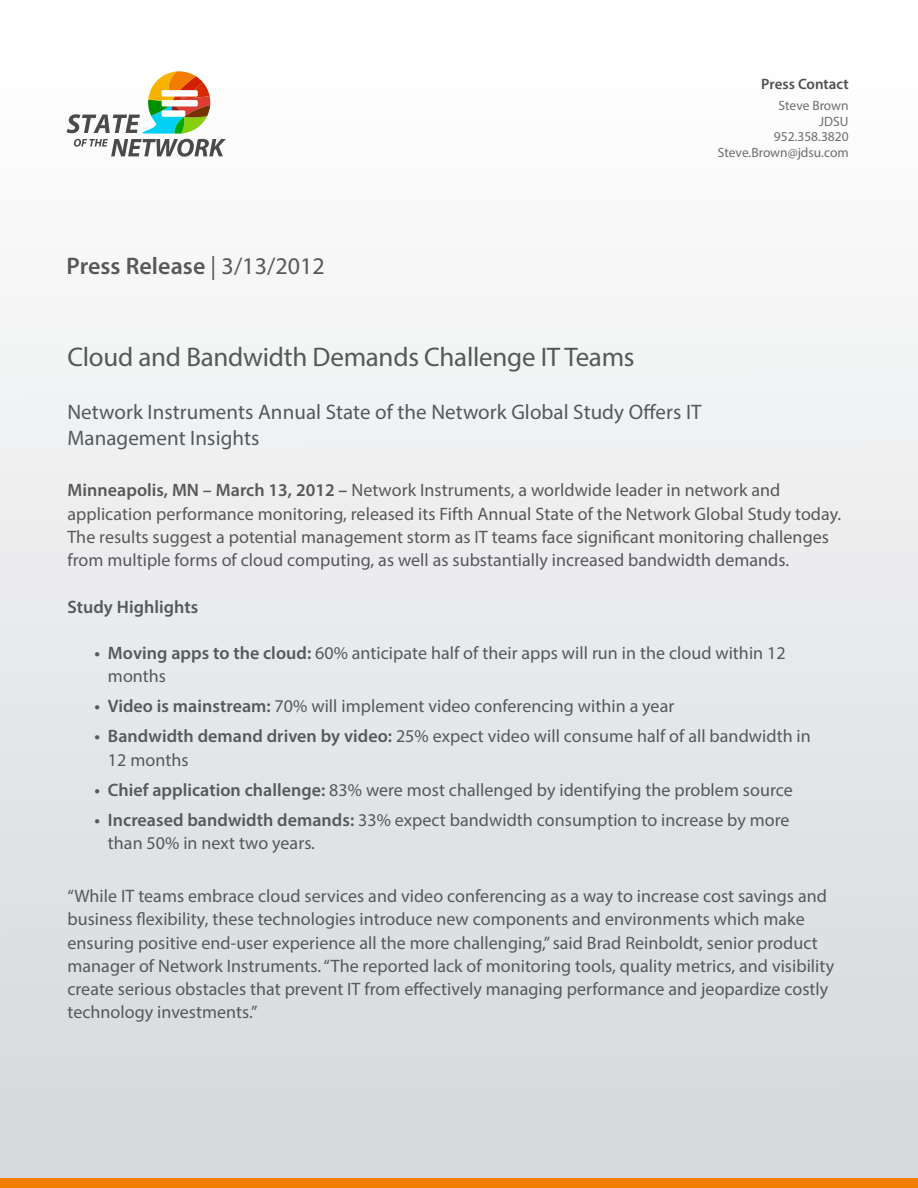
<style>
.page{position:relative;width:918px;height:1188px;background:#fff}
.page>*{position:absolute;margin:0;border:0;box-sizing:border-box;transform-origin:0 0}
.Paragraph_Style_1{font:27px "Myriad Pro";letter-spacing:-.01em;color:#57585a}
.t1{font:600 24px "Myriad Pro";letter-spacing:.005em;color:#57585a}
.t2{font:21px/25.2px "Myriad Pro";letter-spacing:.005em;color:#57585a}
.t3{font:18px/23.2px "Myriad Pro";letter-spacing:.005em;color:#57585a}
.t4{font:600 18px "Myriad Pro";letter-spacing:.005em;color:#57585a}
.t5{font:600 15px "Myriad Pro";color:#4e4f50}
.t6{font:13.5px/15.8px "Myriad Pro";color:#6c6d70;text-align:right}
.s1{font-weight:400}
.s2{font-weight:600}
</style>
<div class="page">
<div style="left:0;top:1px;width:918px;height:1187px;background:linear-gradient(to bottom,#fff,#d5d7d9)"></div>
<div style="left:0;top:1178px;width:918px;height:10px;background:#f27d00"></div>
<svg style="left:66px;top:71px;width:160px;height:86px"></svg>
<p class="t1" style="left:66px;top:251px;width:260px">Press Release <span class="s1">| 3/13/2012</span></p>
<p class="t5" style="left:761px;top:74px;width:89px">Press Contact</p>
<p class="t6" style="left:718px;top:97px;width:132px">Steve Brown<br>JDSU<br>952.358.3820<br>Steve.Brown@jdsu.com</p>
<p class="Paragraph_Style_1" style="left:67px;top:340px;width:569px">Cloud and Bandwidth Demands Challenge IT Teams</p>
<p class="t2" style="left:67px;top:399px;width:636px">Network Instruments Annual State of the Network Global Study Offers IT<br>Management Insights</p>
<p class="t3" style="left:67px;top:478px;width:775px"><span class="s2">Minneapolis, MN – March 13, 2012 –</span> Network Instruments, a worldwide leader in network and application performance monitoring, released its Fifth Annual State of the Network Global Study today.<br>The results suggest a potential management storm as IT teams face significant monitoring challenges from multiple forms of cloud computing, as well as substantially increased bandwidth demands.</p>
<p class="t4" style="left:67px;top:595px;width:132px">Study Highlights</p>
<p class="t3" style="left:108px;top:641px;width:679px;text-indent:-14px"><span class="s2">• Moving apps to the cloud:</span> 60% anticipate half of their apps will run in the cloud within 12 months</p>
<p class="t3" style="left:94px;top:694px;width:581px"><span class="s2">• Video is mainstream:</span> 70% will implement video conferencing within a year</p>
<p class="t3" style="left:108px;top:724px;width:704px;text-indent:-14px"><span class="s2">• Bandwidth demand driven by video:</span> 25% expect video will consume half of all bandwidth in<br>12 months</p>
<p class="t3" style="left:94px;top:778px;width:700px"><span class="s2">• Chief application challenge:</span> 83% were most challenged by identifying the problem source</p>
<p class="t3" style="left:108px;top:808px;width:683px;text-indent:-14px"><span class="s2">• Increased bandwidth demands:</span> 33% expect bandwidth consumption to increase by more than 50% in next two years.</p>
<p class="t3" style="left:67px;top:884px;width:768px">“While IT teams embrace cloud services and video conferencing as a way to increase cost savings and business flexibility, these technologies introduce new components and environments which make ensuring positive end-user experience all the more challenging,” said Brad Reinboldt, senior product manager of Network Instruments. “The reported lack of monitoring tools, quality metrics, and visibility create serious obstacles that prevent IT from effectively managing performance and jeopardize costly technology investments.”</p>
</div>
